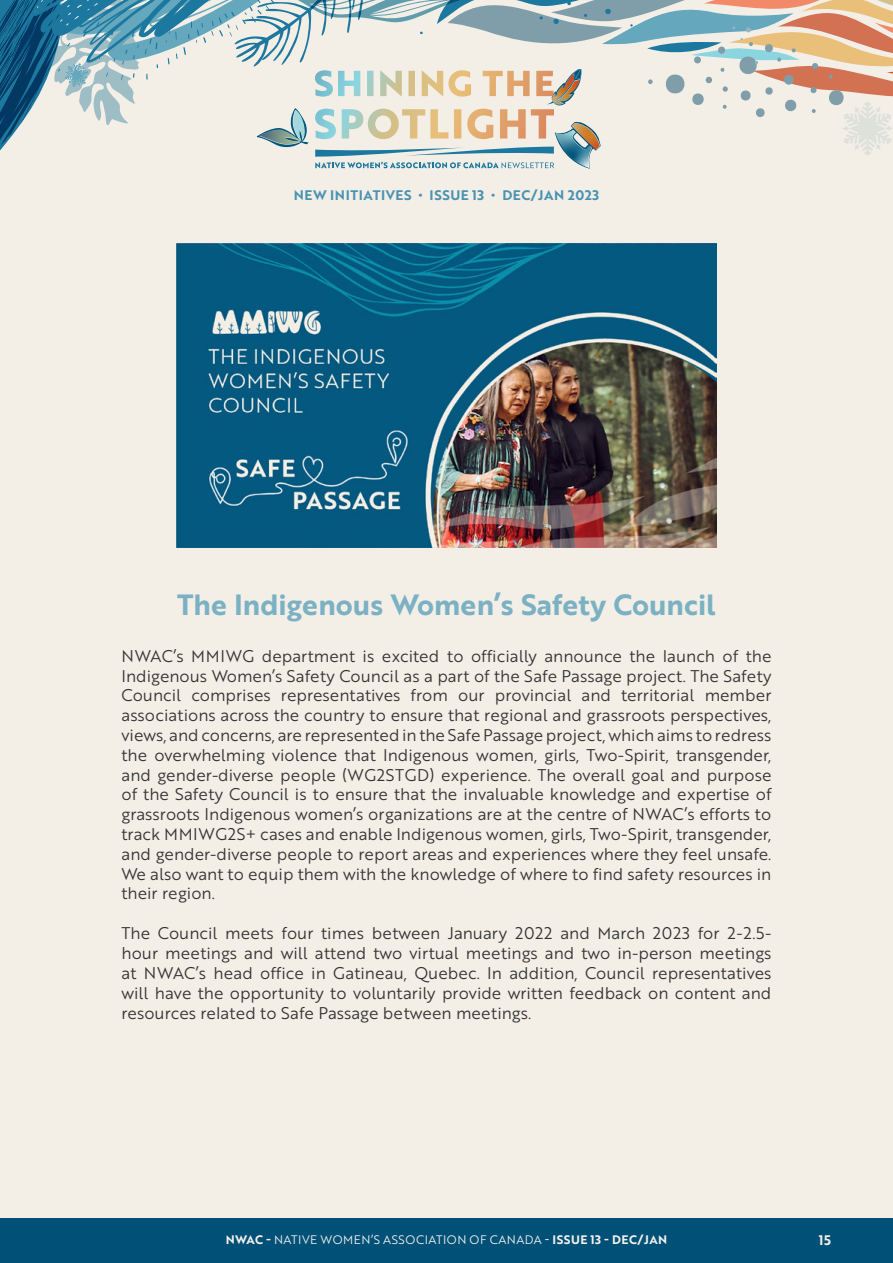
<style>
.page{position:relative;width:893px;height:1263px;background:#f3efe7}
.page>*{position:absolute;margin:0;border:0;box-sizing:border-box;transform-origin:0 0}
.t1{font:28.5px "Brother 1816 Bold";color:#7bb1c3}
.t2{font:16.5px/19.8px "Brother 1816 Book";color:#333;text-align:justify}
.t3{font:13.5px "Brother 1816 Bold";letter-spacing:.04em;color:#4993b2}
.t4{font:13.5px "Brother 1816 Bold";color:#efede1}
.t5{font:12px "Brother 1816 Book";letter-spacing:.04em;color:#f5f2ec}
.s1{font-family:"Brother 1816 Bold"}
.s2{font-family:"Brother 1816 Regular"}
</style>
<div class="page">
<svg style="left:0;top:0;width:893px;height:169px"></svg>
<img style="left:176px;top:243px;width:540px;height:304px">
<div style="left:0;top:1219px;width:893px;height:44px;background:#005077"></div>
<p class="t3" style="left:294px;top:185px;width:307px">NEW INITIATIVES • ISSUE 13 • DEC/JAN 2023</p>
<h1 class="t1" style="left:177px;top:583px;width:540px">The Indigenous Women’s Safety Council</h1>
<p class="t2" style="left:122px;top:645px;width:651px">NWAC’s MMIWG department is excited to officially announce the launch of the Indigenous Women’s Safety Council as a part of the Safe Passage project. The Safety Council comprises representatives from our provincial and territorial member associations across the country to ensure that regional and grassroots perspectives, views, and concerns, are represented in the Safe Passage project, which aims to redress the overwhelming violence that Indigenous women, girls, Two-Spirit, transgender, and gender-diverse people (WG2STGD) experience. The overall goal and purpose of the Safety Council is to ensure that the invaluable knowledge and expertise of grassroots Indigenous women’s organizations are at the centre of NWAC’s efforts to track MMIWG2S+ cases and enable Indigenous women, girls, Two-Spirit, transgender, and gender-diverse people to report areas and experiences where they feel unsafe.<br>We also want to equip them with the knowledge of where to find safety resources in their region.</p>
<p class="t2" style="left:121px;top:923px;width:651px">The Council meets four times between January 2022 and March 2023 for 2-2.5- hour meetings and will attend two virtual meetings and two in-person meetings at NWAC’s head office in Gatineau, Quebec. In addition, Council representatives will have the opportunity to voluntarily provide written feedback on content and resources related to Safe Passage between meetings.</p>
<p class="t5" style="left:226px;top:1230px;width:443px"><span class="s1">NWAC -</span> NATIVE WOMEN’S ASSOCIATION OF CANADA <span class="s2">-</span> <span class="s1">ISSUE 13 - DEC/JAN</span></p>
<p class="t4" style="left:819px;top:1230px;width:14px">15</p>
</div>
